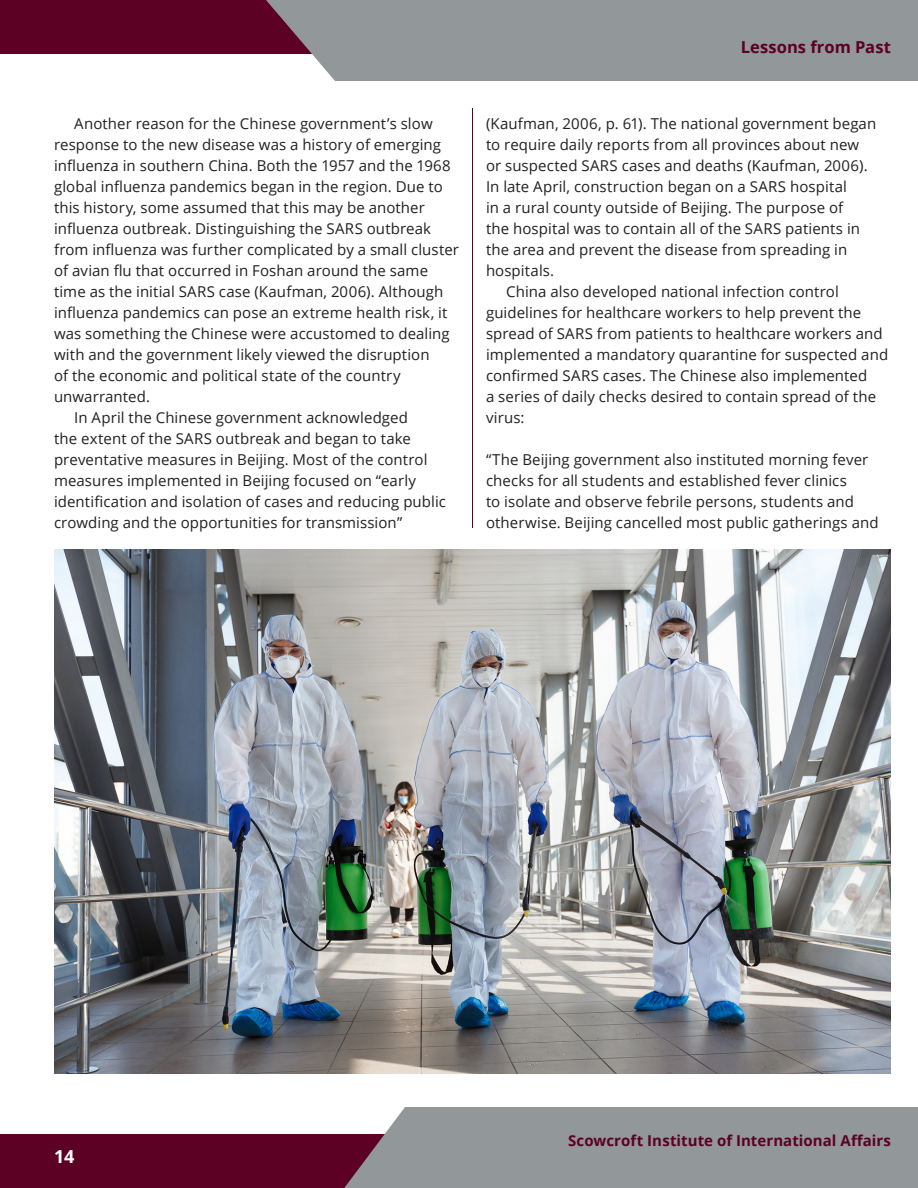
<style>
.page{position:relative;width:918px;height:1188px;background:#fff}
.page>*{position:absolute;margin:0;border:0;box-sizing:border-box;transform-origin:0 0}
.t1{font:700 18px "Open Sans";color:#fff}
.t2{font:700 16.5px "Open Sans";letter-spacing:.005em;color:#5c0024}
.t3{font:15px/21px "Open Sans";letter-spacing:.005em;color:#231f20}
.t4{font:700 15px "Open Sans";letter-spacing:.005em;color:#5c0024}
</style>
<div class="page">
<div style="left:0;top:1134px;width:918px;height:54px;background:#5c0024"></div>
<div style="left:0;top:0;width:918px;height:54px;background:#5c0024"></div>
<div style="left:344px;top:1107px;width:574px;height:81px;background:#929799"></div>
<div style="left:266px;top:0;width:652px;height:81px;background:#929799"></div>
<img style="left:54px;top:549px;width:837px;height:525px">
<hr style="left:472px;top:108px;width:1px;height:420px;background:#5c0024">
<p class="t3" style="left:54px;top:113px;width:407px;text-indent:20px">Another reason for the Chinese government’s slow response to the new disease was a history of emerging influenza in southern China. Both the 1957 and the 1968 global influenza pandemics began in the region. Due to this history, some assumed that this may be another influenza outbreak. Distinguishing the SARS outbreak from influenza was further complicated by a small cluster of avian flu that occurred in Foshan around the same time as the initial SARS case (Kaufman, 2006). Although influenza pandemics can pose an extreme health risk, it was something the Chinese were accustomed to dealing with and the government likely viewed the disruption<br>of the economic and political state of the country unwarranted.</p>
<p class="t3" style="left:54px;top:407px;width:394px;text-indent:20px">In April the Chinese government acknowledged<br>the extent of the SARS outbreak and began to take preventative measures in Beijing. Most of the control measures implemented in Beijing focused on “early identification and isolation of cases and reducing public crowding and the opportunities for transmission”</p>
<p class="t2" style="left:741px;top:35px;width:152px">Lessons from Past</p>
<p class="t3" style="left:486px;top:113px;width:392px">(Kaufman, 2006, p. 61). The national government began to require daily reports from all provinces about new or suspected SARS cases and deaths (Kaufman, 2006).<br>In late April, construction began on a SARS hospital<br>in a rural county outside of Beijing. The purpose of<br>the hospital was to contain all of the SARS patients in the area and prevent the disease from spreading in hospitals.</p>
<p class="t3" style="left:486px;top:281px;width:404px;text-indent:20px">China also developed national infection control guidelines for healthcare workers to help prevent the spread of SARS from patients to healthcare workers and implemented a mandatory quarantine for suspected and confirmed SARS cases. The Chinese also implemented<br>a series of daily checks desired to contain spread of the virus:</p>
<p class="t3" style="left:486px;top:449px;width:394px">“The Beijing government also instituted morning fever checks for all students and established fever clinics<br>to isolate and observe febrile persons, students and otherwise. Beijing cancelled most public gatherings and</p>
<p class="t1" style="left:54px;top:1144px;width:22px">14</p>
<p class="t4" style="left:568px;top:1130px;width:324px">Scowcroft Institute of International Affairs</p>
</div>
